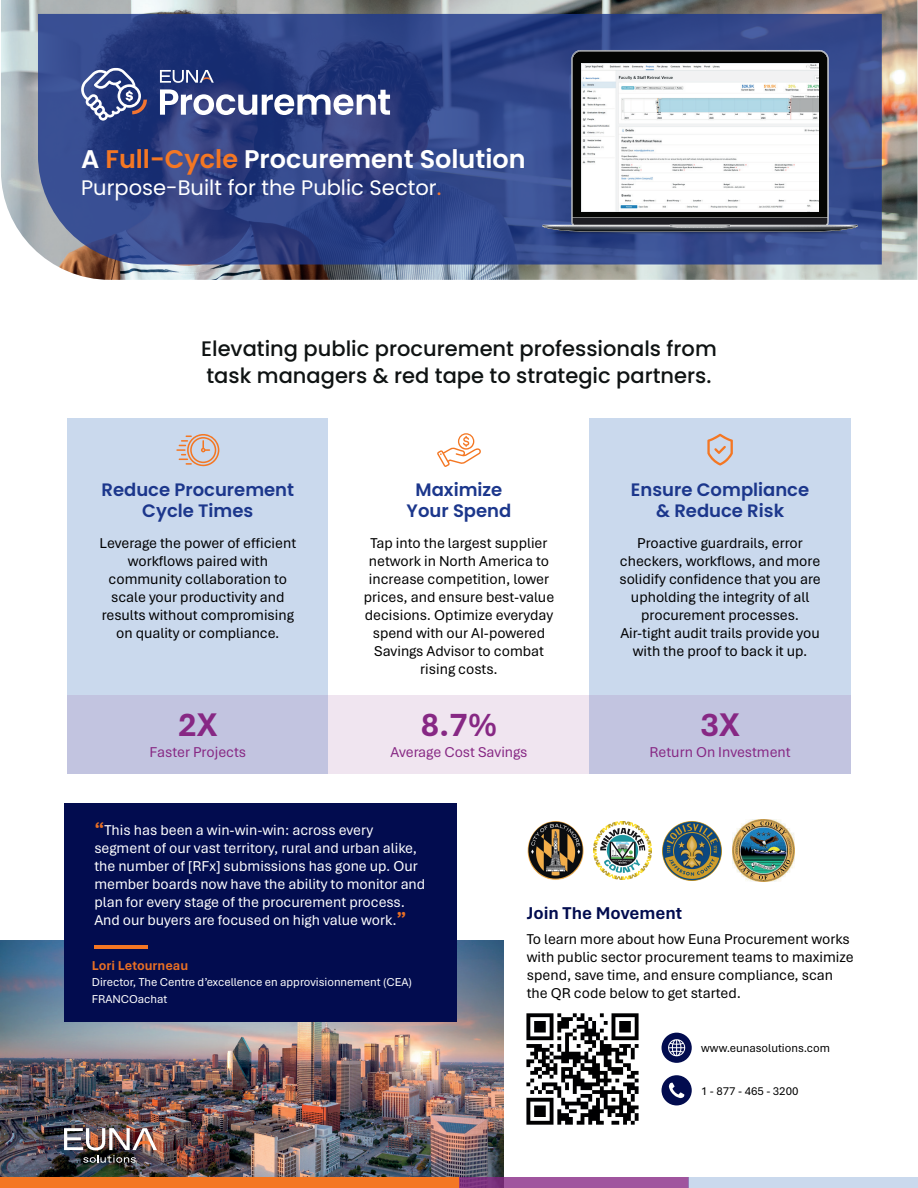
<style>
.page{position:relative;width:918px;height:1188px;background:#fff}
.page>*{position:absolute;margin:0;border:0;box-sizing:border-box;transform-origin:0 0}
.t1{font:700 34.5px "Aptos";color:#872884}
.t2{font:600 25.5px "Poppins";color:#fff}
.t3{font:500 21px/27px "Poppins";color:#0f1313}
.t4{font:21px "Poppins";color:#fff}
.t5{font:600 18px/21px "Poppins";color:#1c378c;text-align:center}
.t6{font:700 18px "Aptos";color:#020c4f}
.t7{font:15px/18px "Aptos";color:#000001;text-align:center}
.t8{font:15px/18px "Aptos";color:#fff}
.t9{font:15px "Aptos";color:#872884}
.t10{font:700 13.5px "Aptos";color:#e96f24}
.t11{font:12px/16.5px "Aptos";color:#fff}
.t12{font:12px "Aptos";color:#000001}
.s1{color:#f47723}
.s2{font-size:22.5px;color:#f37531}
.s3{font-weight:700;font-size:19.5px;color:#e96f24}
</style>
<div class="page">
<img style="left:1px;top:0;width:916px;height:280px">
<svg style="left:38px;top:14px;width:844px;height:251px;background:#324687"></svg>
<img style="left:526px;top:1013px;width:113px;height:112px">
<img style="left:0;top:940px;width:503px;height:238px">
<div style="left:0;top:1178px;width:460px;height:10px;background:#f47723"></div>
<svg style="left:460px;top:1178px;width:229px;height:10px;background:#984e97"></svg>
<div style="left:689px;top:1178px;width:229px;height:10px;background:#cad9ed"></div>
<div style="left:67px;top:419px;width:261px;height:355px;background:#cad9ed"></div>
<div style="left:590px;top:419px;width:261px;height:355px;background:#cad9ed"></div>
<svg style="left:67px;top:696px;width:784px;height:78px;background:#d1cee5"></svg>
<img style="left:64px;top:1127px;width:93px;height:36px">
<div style="left:64px;top:803px;width:392px;height:219px;background:#020c4f"></div>
<hr style="left:94px;top:945px;width:53px;height:3px;background:#f47723">
<div style="left:662px;top:1033px;width:30px;height:30px;background:#020c4f;border-radius:50%"></div>
<div style="left:662px;top:1075px;width:30px;height:30px;background:#020c4f;border-radius:50%"></div>
<svg style="left:669px;top:1083px;width:15px;height:15px"></svg>
<svg style="left:668px;top:1039px;width:17px;height:17px"></svg>
<svg style="left:176px;top:434px;width:43px;height:33px"></svg>
<svg style="left:437px;top:433px;width:44px;height:34px"></svg>
<svg style="left:707px;top:434px;width:26px;height:32px"></svg>
<img style="left:528px;top:821px;width:56px;height:59px">
<img style="left:594px;top:821px;width:58px;height:59px">
<img style="left:663px;top:821px;width:59px;height:59px">
<img style="left:531px;top:216px;width:338px;height:33px">
<svg style="left:542px;top:51px;width:316px;height:181px;background:#353f5e"></svg>
<img style="left:582px;top:64px;width:237px;height:147px">
<svg style="left:160px;top:89px;width:230px;height:26px"></svg>
<svg style="left:160px;top:70px;width:54px;height:13px"></svg>
<svg style="left:81px;top:68px;width:66px;height:53px"></svg>
<img style="left:733px;top:820px;width:62px;height:61px">
<h2 class="t2" style="left:81px;top:144px;width:446px">A <span class="s1">Full-Cycle</span> Procurement Solution</h2>
<h3 class="t4" style="left:81px;top:176px;width:362px">Purpose-Built for the Public Sector<span class="s2">.</span></h3>
<h3 class="t3" style="left:201px;top:335px;width:517px">Elevating public procurement professionals from task managers &amp; red tape to strategic partners.</h3>
<p class="t5" style="left:102px;top:479px;width:194px">Reduce Procurement<br>Cycle Times</p>
<p class="t7" style="left:100px;top:534px;width:198px">Leverage the power of efficient workflows paired with community collaboration to scale your productivity and results without compromising on quality or compliance.</p>
<h1 class="t1" style="left:178px;top:702px;width:41px">2X</h1>
<p class="t9" style="left:150px;top:742px;width:98px">Faster Projects</p>
<p class="t5" style="left:407px;top:479px;width:106px">Maximize<br>Your Spend</p>
<p class="t7" style="left:364px;top:534px;width:192px">Tap into the largest supplier network in North America to increase competition, lower prices, and ensure best-value decisions. Optimize everyday spend with our AI-powered<br>Savings Advisor to combat rising costs.</p>
<h1 class="t1" style="left:421px;top:702px;width:78px">8.7%</h1>
<p class="t9" style="left:390px;top:742px;width:139px">Average Cost Savings</p>
<p class="t5" style="left:631px;top:479px;width:180px">Ensure Compliance &amp; Reduce Risk</p>
<p class="t7" style="left:620px;top:534px;width:203px">Proactive guardrails, error checkers, workflows, and more solidify confidence that you are upholding the integrity of all procurement processes.<br>Air-tight audit trails provide you with the proof to back it up.</p>
<h1 class="t1" style="left:701px;top:702px;width:41px">3X</h1>
<p class="t9" style="left:649px;top:742px;width:143px">Return On Investment</p>
<p class="t8" style="left:94px;top:821px;width:332px"><span class="s3">“</span>This has been a win-win-win: across every segment of our vast territory, rural and urban alike, the number of [RFx] submissions has gone up. Our member boards now have the ability to monitor and plan for every stage of the procurement process.<br>And our buyers are focused on high value work.<span class="s3">”</span></p>
<p class="t10" style="left:92px;top:956px;width:98px">Lori Letourneau</p>
<p class="t11" style="left:92px;top:974px;width:322px">Director, The Centre d’excellence en approvisionnement (CEA)<br>FRANCOachat</p>
<p class="t6" style="left:527px;top:901px;width:157px">Join The Movement</p>
<p class="t7" style="left:527px;top:929px;width:328px;text-align:left">To learn more about how Euna Procurement works with public sector procurement teams to maximize spend, save time, and ensure compliance, scan the QR code below to get started.</p>
<p class="t12" style="left:701px;top:1040px;width:130px">www.eunasolutions.com</p>
<p class="t12" style="left:701px;top:1083px;width:99px">1 - 877 - 465 - 3200</p>
</div>
